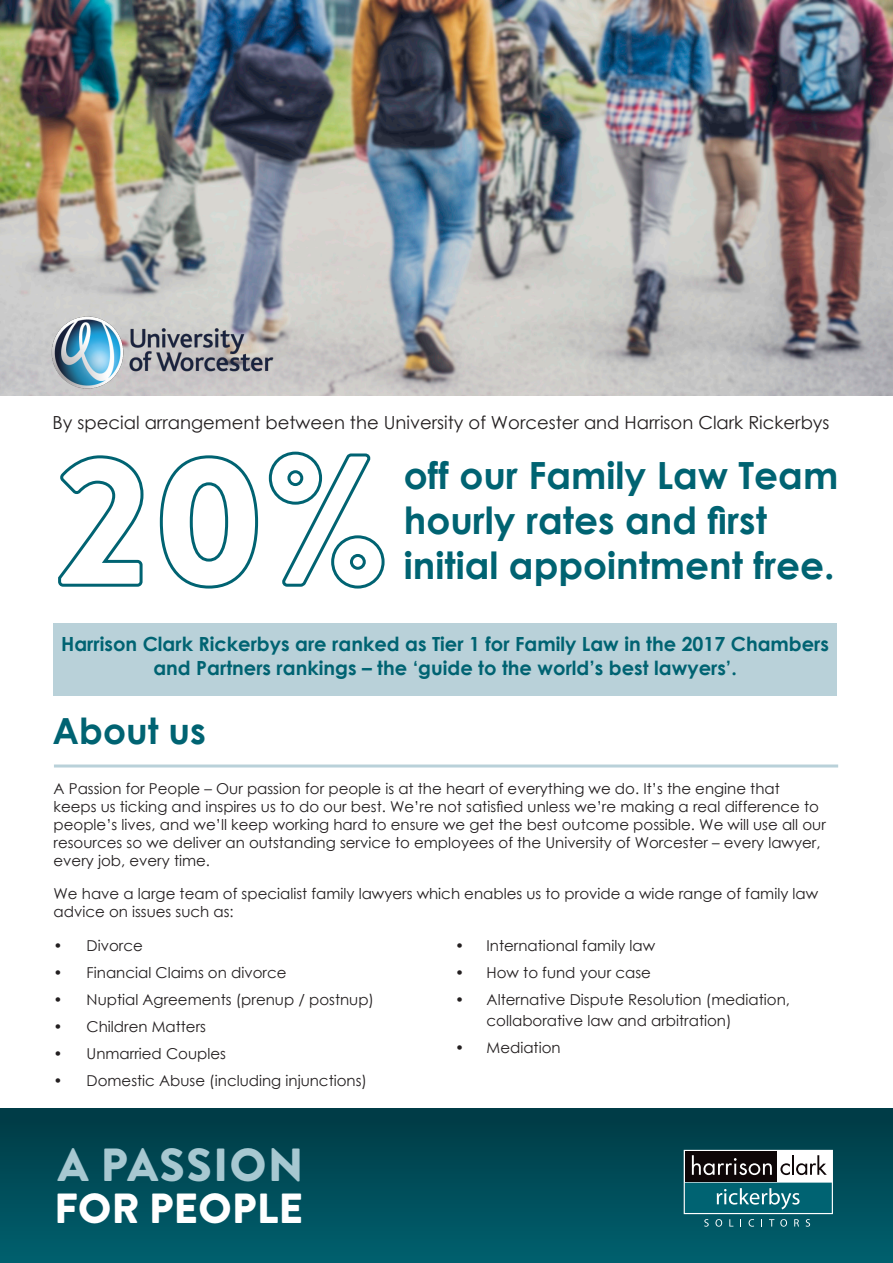
<style>
.page{position:relative;width:893px;height:1263px;background:#fff}
.page>*{position:absolute;margin:0;border:0;box-sizing:border-box;transform-origin:0 0}
.t1{font:900 46.35px "Brandon Grotesque";letter-spacing:.03em;color:#a7c8d1}
.t2{font:900 42.15px "Brandon Grotesque";letter-spacing:.005em;color:#fff}
.t3{font:700 37.5px/45px "Century Gothic";color:#006372}
.Paragraph_Style_2{font:700 36px "Century Gothic";color:#006372}
.t4{font:700 19.5px/23.4px "Century Gothic";color:#006372;text-align:center}
.t5{font:18px "Century Gothic";color:#231f20}
.t6{font:15px/18px "Century Gothic";color:#231f20}
</style>
<div class="page">
<img style="left:0;top:0;width:893px;height:395px">
<div style="left:0;top:1108px;width:893px;height:155px;background:linear-gradient(to bottom,#003a44,#00606e)"></div>
<svg style="left:684px;top:1150px;width:148px;height:77px"></svg>
<svg style="left:58px;top:455px;width:86px;height:132px"></svg>
<svg style="left:159px;top:455px;width:100px;height:134px"></svg>
<svg style="left:268px;top:451px;width:117px;height:138px"></svg>
<div style="left:53px;top:623px;width:784px;height:73px;background:#b9d1d9"></div>
<hr style="left:54px;top:764px;width:784px;height:3px;background:#b9d1d9">
<img style="left:30px;top:306px;width:265px;height:90px">
<p class="t5" style="left:53px;top:410px;width:778px">By special arrangement between the University of Worcester and Harrison Clark Rickerbys</p>
<p class="t3" style="left:404px;top:451px;width:436px">off our Family Law Team hourly rates and first initial appointment free.</p>
<p class="t4" style="left:61px;top:632px;width:769px">Harrison Clark Rickerbys are ranked as Tier 1 for Family Law in the 2017 Chambers and Partners rankings – the ‘guide to the world’s best lawyers’.</p>
<p class="Paragraph_Style_2" style="left:53px;top:703px;width:155px">About us</p>
<p class="t6" style="left:54px;top:779px;width:774px">A Passion for People – Our passion for people is at the heart of everything we do. It’s the engine that keeps us ticking and inspires us to do our best. We’re not satisfied unless we’re making a real difference to people’s lives, and we’ll keep working hard to ensure we get the best outcome possible. We will use all our resources so we deliver an outstanding service to employees of the University of Worcester – every lawyer, every job, every time.</p>
<p class="t6" style="left:54px;top:884px;width:766px">We have a large team of specialist family lawyers which enables us to provide a wide range of family law advice on issues such as:</p>
<p class="t6" style="left:54px;top:936px;width:91px">• Divorce</p>
<p class="t6" style="left:54px;top:963px;width:234px">• Financial Claims on divorce</p>
<p class="t6" style="left:54px;top:990px;width:322px">• Nuptial Agreements (prenup / postnup)</p>
<p class="t6" style="left:54px;top:1017px;width:154px">• Children Matters</p>
<p class="t6" style="left:54px;top:1044px;width:174px">• Unmarried Couples</p>
<p class="t6" style="left:54px;top:1071px;width:315px">• Domestic Abuse (including injunctions)</p>
<p class="t1" style="left:58px;top:1132px;width:247px">A PASSION</p>
<p class="t2" style="left:54px;top:1178px;width:250px">FOR PEOPLE</p>
<p class="t6" style="left:455px;top:936px;width:202px">• International family law</p>
<p class="t6" style="left:455px;top:963px;width:197px">• How to fund your case</p>
<p class="t6" style="left:487px;top:989px;width:305px;line-height:21px;text-indent:-32px">• Alternative Dispute Resolution (mediation, collaborative law and arbitration)</p>
<p class="t6" style="left:455px;top:1038px;width:107px">• Mediation</p>
</div>
